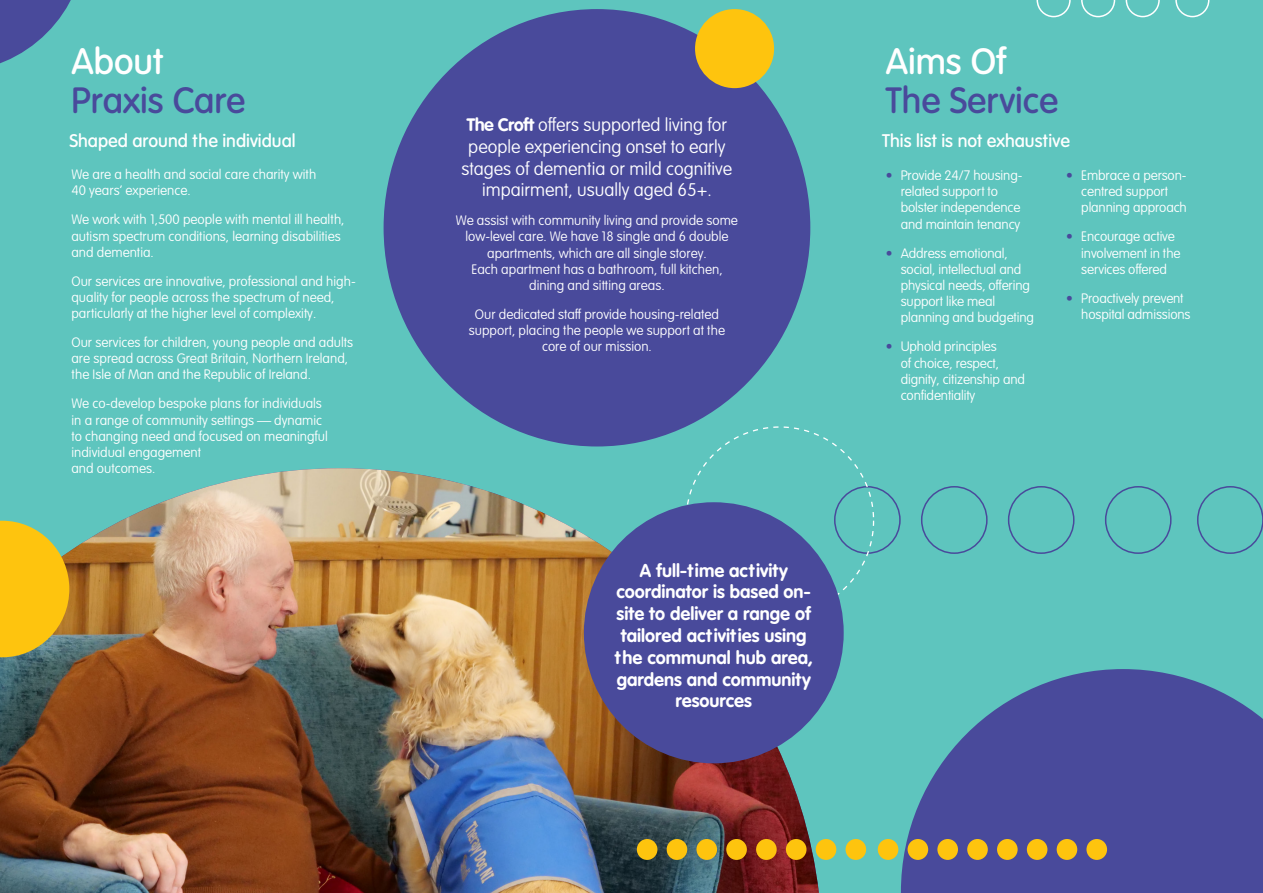
<style>
.page{position:relative;width:1263px;height:893px;background:#5ec5be}
.page>*{position:absolute;margin:0;border:0;box-sizing:border-box;transform-origin:0 0}
.Page_Title{font:500 36px/39px "VAG Rounded Next";color:#494a9b}
.Page_Text{font:700 18.15px/21.8px "VAG Rounded Next";color:#fff;text-align:center}
.Page_Text-2{font:300 18px/21.6px "VAG Rounded Next";color:#fff;text-align:center}
.Subheading{font:500 18px "VAG Rounded Next";color:#fff}
.Page_Text-3{font:300 13.5px/16.2px "VAG Rounded Next";color:#fff}
.s1{color:#fff}
.s2{font-family:"Vag Rounded";font-weight:700}
.s3{font-family:"VAG Rounded";color:#494a9b}
</style>
<div class="page">
<svg style="left:1036px;top:0;width:35px;height:17px"></svg>
<svg style="left:1081px;top:0;width:34px;height:17px"></svg>
<svg style="left:1125px;top:0;width:35px;height:17px"></svg>
<svg style="left:1175px;top:0;width:34px;height:17px"></svg>
<div style="left:921px;top:486px;width:66px;height:68px;border:2px solid #494a9b;border-radius:50%"></div>
<div style="left:1008px;top:486px;width:66px;height:68px;border:2px solid #494a9b;border-radius:50%"></div>
<div style="left:1105px;top:486px;width:66px;height:68px;border:2px solid #494a9b;border-radius:50%"></div>
<div style="left:1197px;top:486px;width:66px;height:68px;border:2px solid #494a9b;border-radius:50%"></div>
<svg style="left:901px;top:669px;width:362px;height:224px;fill:#494a9b"></svg>
<img style="left:0;top:468px;width:819px;height:425px">
<svg style="left:0;top:0;width:71px;height:64px"></svg>
<div style="left:756px;top:839px;width:21px;height:21px;background:#fec40e;border-radius:50%"></div>
<div style="left:786px;top:839px;width:20px;height:21px;background:#fec40e;border-radius:50%"></div>
<div style="left:816px;top:839px;width:20px;height:21px;background:#fec40e;border-radius:50%"></div>
<div style="left:845px;top:839px;width:21px;height:21px;background:#fec40e;border-radius:50%"></div>
<div style="left:637px;top:839px;width:20px;height:21px;background:#fec40e;border-radius:50%"></div>
<div style="left:667px;top:839px;width:20px;height:21px;background:#fec40e;border-radius:50%"></div>
<div style="left:696px;top:839px;width:21px;height:21px;background:#fec40e;border-radius:50%"></div>
<div style="left:726px;top:839px;width:21px;height:21px;background:#fec40e;border-radius:50%"></div>
<div style="left:997px;top:839px;width:21px;height:21px;background:#fec40e;border-radius:50%"></div>
<div style="left:1027px;top:839px;width:20px;height:21px;background:#fec40e;border-radius:50%"></div>
<div style="left:1057px;top:839px;width:20px;height:21px;background:#fec40e;border-radius:50%"></div>
<div style="left:1086px;top:839px;width:21px;height:21px;background:#fec40e;border-radius:50%"></div>
<div style="left:878px;top:839px;width:20px;height:21px;background:#fec40e;border-radius:50%"></div>
<div style="left:907px;top:839px;width:21px;height:21px;background:#fec40e;border-radius:50%"></div>
<div style="left:937px;top:839px;width:21px;height:21px;background:#fec40e;border-radius:50%"></div>
<div style="left:967px;top:839px;width:21px;height:21px;background:#fec40e;border-radius:50%"></div>
<svg style="left:685px;top:426px;width:189px;height:187px"></svg>
<div style="left:584px;top:502px;width:260px;height:261px;background:#494a9b;border-radius:50%"></div>
<svg style="left:0;top:521px;width:69px;height:136px;background:#e0bc28"></svg>
<div style="left:384px;top:9px;width:426px;height:437px;background:#494a9b;border-radius:50%"></div>
<div style="left:695px;top:9px;width:79px;height:79px;background:#fec40e;border-radius:50%"></div>
<p class="Page_Title" style="left:71px;top:43px;width:175px"><span class="s1">About<br></span>Praxis Care</p>
<p class="Page_Title" style="left:886px;top:43px;width:174px"><span class="s1">Aims Of<br></span>The Service</p>
<p class="Subheading" style="left:69px;top:130px;width:228px">Shaped around the individual</p>
<p class="Page_Text-3" style="left:71px;top:167px;width:246px">We are a health and social care charity with<br>40 years’ experience.</p>
<p class="Page_Text-3" style="left:71px;top:212px;width:274px">We work with 1,500 people with mental ill health, autism spectrum conditions, learning disabilities and dementia.</p>
<p class="Page_Text-3" style="left:71px;top:273px;width:286px">Our services are innovative, professional and high&shy;quality for people across the spectrum of need, particularly at the higher level of complexity.</p>
<p class="Page_Text-3" style="left:71px;top:335px;width:283px">Our services for children, young people and adults are spread across Great Britain, Northern Ireland, the Isle of Man and the Republic of Ireland.</p>
<p class="Page_Text-3" style="left:71px;top:396px;width:258px">We co-develop bespoke plans for individuals in a range of community settings — dynamic to changing need and focused on meaningful individual engagement<br>and outcomes.</p>
<p class="Page_Text-2" style="left:462px;top:115px;width:272px"><span class="s2">The Croft</span> offers supported living for people experiencing onset to early stages of dementia or mild cognitive impairment, usually aged 65+.</p>
<p class="Page_Text-3" style="left:456px;top:213px;width:283px;text-align:center">We assist with community living and provide some low-level care. We have 18 single and 6 double apartments, which are all single storey.<br>Each apartment has a bathroom, full kitchen, dining and sitting areas.</p>
<p class="Page_Text-3" style="left:469px;top:306px;width:258px;text-align:center">Our dedicated staff provide housing-related support, placing the people we support at the core of our mission.</p>
<p class="Subheading" style="left:882px;top:130px;width:189px">This list is not exhaustive</p>
<p class="Page_Text-3" style="left:901px;top:168px;width:123px;text-indent:-15px"><span class="s3">¥</span> Provide 24/7 housing&shy;related support to bolster independence and maintain tenancy</p>
<p class="Page_Text-3" style="left:901px;top:245px;width:135px;text-indent:-15px"><span class="s3">¥</span> Address emotional, social, intellectual and physical needs, offering support like meal planning and budgeting</p>
<p class="Page_Text-3" style="left:901px;top:339px;width:126px;text-indent:-15px"><span class="s3">¥</span> Uphold principles<br>of choice, respect, dignity, citizenship and confidentiality</p>
<p class="Page_Text-3" style="left:1081px;top:168px;width:107px;text-indent:-15px"><span class="s3">¥</span> Embrace a person&shy;centred support planning approach</p>
<p class="Page_Text-3" style="left:1081px;top:229px;width:101px;text-indent:-15px"><span class="s3">¥</span> Encourage active involvement in the services offered</p>
<p class="Page_Text-3" style="left:1081px;top:290px;width:111px;text-indent:-15px"><span class="s3">¥</span> Proactively prevent hospital admissions</p>
<p class="Page_Text" style="left:615px;top:559px;width:200px">A full-time activity coordinator is based on&shy;site to deliver a range of tailored activities using the communal hub area, gardens and community resources</p>
</div>
